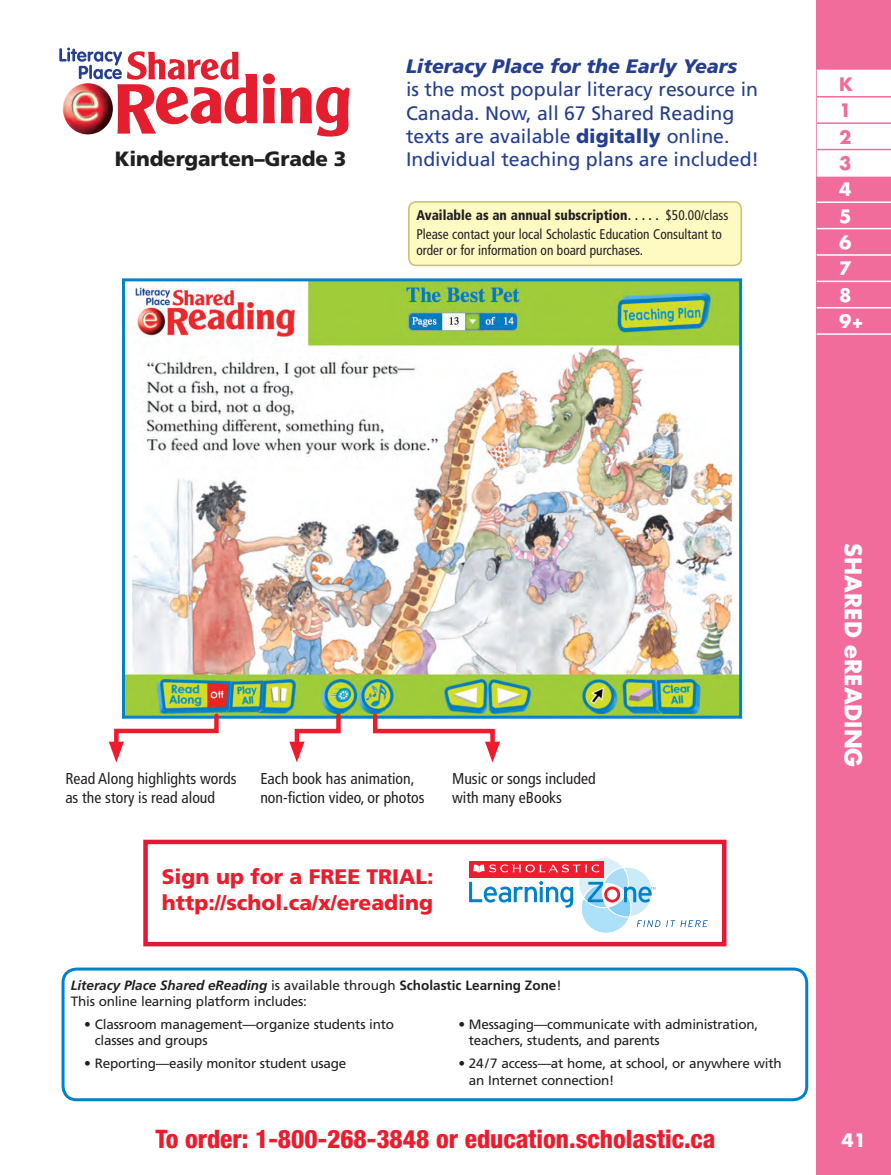
<style>
.page{position:relative;width:891px;height:1175px;background:#fff}
.page>*{position:absolute;margin:0;border:0;box-sizing:border-box;transform-origin:0 0}
.t1{font:800 condensed 25.5px "Helvetica Neue";color:#ee1b2d}
.t2{font:700 22.5px "Futura";color:#fff}
.t3{font:900 21px/25.2px "Frutiger";color:#ee1b2d}
.t4{font:900 20.7px "Frutiger";letter-spacing:-.01em;color:#231f20}
.t5{font:19.5px/23.4px "Frutiger";color:#253f8e}
.t6{font:italic 900 19.5px "Frutiger";color:#253f8e}
.t7{font:700 18px/26.4px "Futura";color:#fff}
.t8{font:700 18px/26.4px "Futura";color:#f16c9a;text-align:justify}
.t9{font:condensed 15.75px/18.9px "Frutiger";color:#231f20}
.t10{font:condensed 14.1px/19px "Frutiger";color:#231f20;scale:.95 1}
.t11{font:13.5px/16.2px "Frutiger";letter-spacing:-.015em;color:#231f20}
.s1{font-weight:900}
.s2{font-weight:700}
.s3{font-weight:700;font-style:italic}
</style>
<div class="page">
<div style="left:817px;top:0;width:74px;height:1174px;background:#f16c9a"></div>
<div style="left:817px;top:71px;width:74px;height:104px;background:#fff"></div>
<hr style="left:817px;top:70px;width:74px;height:1px;background:#fff">
<hr style="left:817px;top:175px;width:74px;height:2px;background:#fff">
<hr style="left:817px;top:201px;width:74px;height:2px;background:#fff">
<hr style="left:817px;top:228px;width:74px;height:1px;background:#fff">
<hr style="left:817px;top:254px;width:74px;height:2px;background:#fff">
<hr style="left:817px;top:280px;width:74px;height:2px;background:#fff">
<hr style="left:817px;top:307px;width:74px;height:1px;background:#fff">
<hr style="left:817px;top:333px;width:74px;height:2px;background:#fff">
<hr style="left:817px;top:96px;width:74px;height:2px;background:#f16c9a">
<hr style="left:817px;top:122px;width:74px;height:2px;background:#f16c9a">
<hr style="left:817px;top:149px;width:74px;height:1px;background:#f16c9a">
<div style="left:143px;top:839px;width:584px;height:107px;border:4px solid #e51836"></div>
<svg style="left:637px;top:920px;width:23px;height:7px"></svg>
<svg style="left:666px;top:920px;width:42px;height:7px"></svg>
<svg style="left:578px;top:857px;width:50px;height:50px"></svg>
<div style="left:581px;top:883px;width:50px;height:50px;background:#ade1f9;border-radius:50%"></div>
<svg style="left:602px;top:867px;width:50px;height:50px"></svg>
<div style="left:578px;top:857px;width:51px;height:50px;border:1px solid #fff;border-radius:50%"></div>
<div style="left:581px;top:883px;width:50px;height:50px;border:1px solid #fff;border-radius:50%"></div>
<div style="left:602px;top:867px;width:50px;height:50px;border:1px solid #fff;border-radius:50%"></div>
<svg style="left:469px;top:881px;width:104px;height:26px"></svg>
<svg style="left:588px;top:881px;width:67px;height:26px;background:#a6c7e2"></svg>
<div style="left:469px;top:861px;width:134px;height:16px;background:#ec1e2f"></div>
<svg style="left:473px;top:864px;width:126px;height:8px"></svg>
<svg style="left:59px;top:48px;width:291px;height:89px"></svg>
<img style="left:61px;top:82px;width:54px;height:55px">
<img style="left:126px;top:282px;width:612px;height:432px">
<div style="left:122px;top:278px;width:620px;height:440px;border:3px solid #0082c8"></div>
<svg style="left:371px;top:711px;width:129px;height:51px"></svg>
<svg style="left:109px;top:711px;width:112px;height:51px"></svg>
<svg style="left:289px;top:711px;width:54px;height:51px"></svg>
<div style="left:409px;top:202px;width:332px;height:63px;background:#fffac1;border-radius:7px"></div>
<div style="left:408px;top:201px;width:334px;height:65px;border:2px solid #cbc37a;border-radius:7px"></div>
<div style="left:62px;top:967px;width:746px;height:134px;border:3px solid #0082c8;border-radius:14px"></div>
<h3 class="t4" style="left:115px;top:146px;width:233px">Kindergarten–Grade 3</h3>
<h3 class="t6" style="left:406px;top:54px;width:333px">Literacy Place for the Early Years</h3>
<h3 class="t5" style="left:406px;top:78px;width:355px">is the most popular literacy resource in Canada. Now, all 67 Shared Reading texts are available <span class="s1">digitally</span> online.<br>Individual teaching plans are included!</h3>
<p class="t10" style="left:417px;top:206px;width:330px"><span class="s1">Available as an annual subscription</span> <span class="s2">. . . . .</span> $50.00/class<br>Please contact your local Scholastic Education Consultant to</p>
<p class="t10" style="left:417px;top:241px;width:240px">order or for information on board purchases.</p>
<h3 class="t8" style="left:839px;top:71px;width:15px">K 1<br>2<br>3</h3>
<h3 class="t7" style="left:839px;top:176px;width:26px">4<br>5<br>6<br>7<br>8<br>9+</h3>
<p class="t9" style="left:65px;top:769px;width:173px">Read Along highlights words as the story is read aloud</p>
<p class="t9" style="left:452px;top:769px;width:145px">Music or songs included with many eBooks</p>
<p class="t9" style="left:260px;top:769px;width:166px">Each book has animation, non-fiction video, or photos</p>
<h3 class="t3" style="left:162px;top:864px;width:274px">Sign up for a FREE TRIAL: http://schol.ca/x/ereading</h3>
<p class="t11" style="left:71px;top:977px;width:492px"><span class="s3">Literacy Place Shared eReading</span> is available through <span class="s2">Scholastic Learning Zone</span>!<br>This online learning platform includes:</p>
<p class="t11" style="left:95px;top:1016px;width:301px;text-indent:-10px">• Classroom management—organize students into classes and groups</p>
<p class="t11" style="left:84px;top:1055px;width:264px">• Reporting—easily monitor student usage</p>
<p class="t11" style="left:469px;top:1016px;width:291px;text-indent:-10px">• Messaging—communicate with administration, teachers, students, and parents</p>
<p class="t11" style="left:469px;top:1055px;width:314px;text-indent:-10px">• 24 / 7 access—at home, at school, or anywhere with an Internet connection!</p>
<h2 class="t2" style="left:868px;top:543px;width:225px;rotate:90deg">SHARED eREADING</h2>
<h1 class="t1" style="left:155px;top:1122px;width:562px">To order: 1-800-268-3848 or education.scholastic.ca</h1>
<h3 class="t7" style="left:842px;top:1127px;width:26px">41</h3>
</div>
